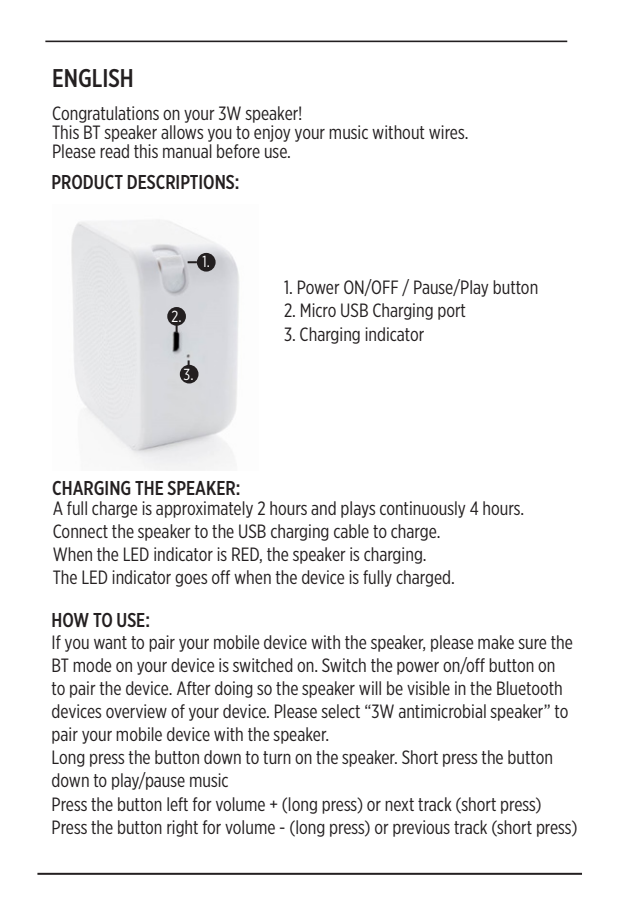
<style>
.page{position:relative;width:624px;height:908px;background:#fff}
.page>*{position:absolute;margin:0;border:0;box-sizing:border-box;transform-origin:0 0}
.t1{font:500 25.6px "Gotham X Narrow";color:#231f20}
.t2{font:500 20px "Gotham X Narrow";color:#231f20}
.t3{font:19.2px/23.2px "Gotham X Narrow";color:#231f20}
.t4{font:16px "Gotham X Narrow";color:#fff}
</style>
<div class="page">
<hr style="left:37px;top:872px;width:545px;height:2px;background:#231f20">
<hr style="left:45px;top:41px;width:522px;height:1px;background:#231f20">
<img style="left:71px;top:220px;width:168px;height:250px">
<div style="left:197px;top:253px;width:18px;height:18px;background:#231f20;border-radius:50%"></div>
<div style="left:167px;top:307px;width:19px;height:18px;background:#231f20;border-radius:50%"></div>
<div style="left:180px;top:364px;width:18px;height:19px;background:#231f20;border-radius:50%"></div>
<svg style="left:176px;top:325px;width:2px;height:7px"></svg>
<svg style="left:188px;top:261px;width:9px;height:2px"></svg>
<p class="t1" style="left:52px;top:62px;width:83px">ENGLISH</p>
<p class="t3" style="left:52px;top:102px;width:252px">Congratulations on your 3W speaker!</p>
<p class="t3" style="left:52px;top:120px;width:418px">This BT speaker allows you to enjoy your music without wires.</p>
<p class="t3" style="left:52px;top:139px;width:240px">Please read this manual before use.</p>
<p class="t2" style="left:52px;top:169px;width:189px">PRODUCT DESCRIPTIONS:</p>
<p class="t4" style="left:172px;top:307px;width:12px">2.</p>
<p class="t4" style="left:203px;top:252px;width:9px">1.</p>
<p class="t4" style="left:184px;top:365px;width:11px">3.</p>
<p class="t3" style="left:284px;top:275px;width:256px">1. Power ON/OFF / Pause/Play button</p>
<p class="t3" style="left:284px;top:298px;width:183px">2. Micro USB Charging port</p>
<p class="t3" style="left:284px;top:322px;width:142px">3. Charging indicator</p>
<p class="t2" style="left:52px;top:476px;width:190px">CHARGING THE SPEAKER:</p>
<p class="t3" style="left:53px;top:496px;width:473px">A full charge is approximately 2 hours and plays continuously 4 hours.</p>
<p class="t3" style="left:53px;top:519px;width:389px">Connect the speaker to the USB charging cable to charge.</p>
<p class="t3" style="left:53px;top:542px;width:375px">When the LED indicator is RED, the speaker is charging.</p>
<p class="t3" style="left:53px;top:565px;width:403px">The LED indicator goes off when the device is fully charged.</p>
<p class="t2" style="left:52px;top:607px;width:100px">HOW TO USE:</p>
<p class="t3" style="left:52px;top:630px;width:523px">If you want to pair your mobile device with the speaker, please make sure the BT mode on your device is switched on. Switch the power on/off button on to pair the device. After doing so the speaker will be visible in the Bluetooth devices overview of your device. Please select “3W antimicrobial speaker” to pair your mobile device with the speaker.</p>
<p class="t3" style="left:52px;top:745px;width:503px">Long press the button down to turn on the speaker. Short press the button down to play/pause music</p>
<p class="t3" style="left:52px;top:791px;width:491px">Press the button left for volume + (long press) or next track (short press)</p>
<p class="t3" style="left:52px;top:814px;width:527px">Press the button right for volume - (long press) or previous track (short press)</p>
</div>
